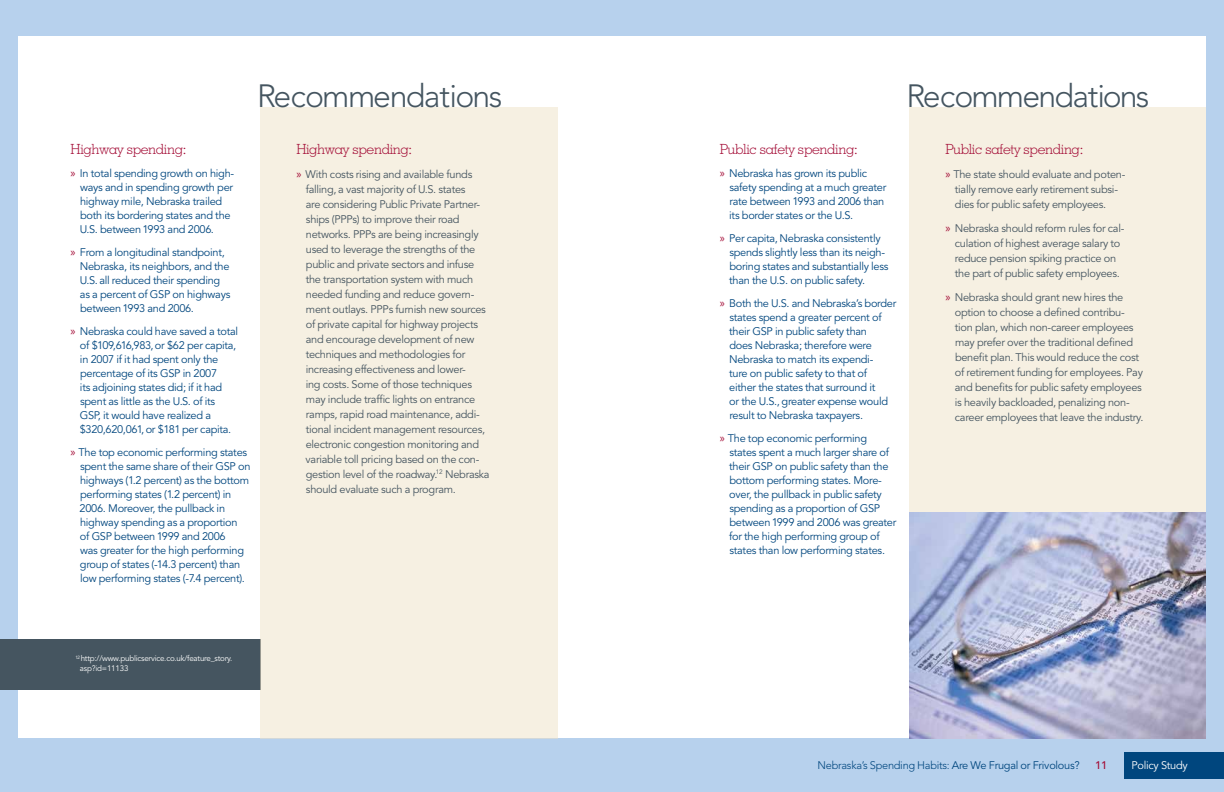
<style>
.page{position:relative;width:1224px;height:792px;background:#b7d1ed}
.page>*{position:absolute;margin:0;border:0;box-sizing:border-box;transform-origin:0 0}
.t1{font:300 32px "Avenir";letter-spacing:-.055em;color:#455560}
.t2{font:300 14px "Geometric Slab 703 BT";letter-spacing:-.025em;color:#a30b35}
.t3{font:11px/14px "Avenir";letter-spacing:-.025em;color:#00467e}
.t4{font:11px/15px "Avenir";letter-spacing:-.025em;color:#455560}
.t5{font:300 11px "Avenir";letter-spacing:-.025em;color:#00467e}
.t6{font:11px "Avenir";letter-spacing:-.025em;color:#fff}
.t7{font:500 11px "Avenir";color:#a30b35}
.t8{font:8px/10px "Avenir";letter-spacing:-.025em;color:#fff}
.s1{font-family:"Myriad Pro";font-size:12px;color:#a30b35}
.s2{font-weight:400}
</style>
<div class="page">
<div style="left:1124px;top:752px;width:100px;height:27px;background:#00467e"></div>
<div style="left:18px;top:36px;width:1188px;height:702px;background:#fff"></div>
<div style="left:0;top:639px;width:261px;height:51px;background:#455560"></div>
<div style="left:260px;top:107px;width:298px;height:631px;background:#f6f0e2"></div>
<div style="left:910px;top:107px;width:296px;height:631px;background:#f6f0e2"></div>
<img style="left:910px;top:512px;width:296px;height:226px">
<h1 class="t1" style="left:257px;top:77px;width:247px">Recommendations</h1>
<p class="t2" style="left:71px;top:140px;width:117px">Highway spending:</p>
<p class="t3" style="left:80px;top:166px;width:156px;text-indent:-9px"><span class="s1">»</span> In total spending growth on high&shy;ways and in spending growth per highway mile, Nebraska trailed both its bordering states and the<br>U.S. between 1993 and 2006.</p>
<p class="t3" style="left:80px;top:245px;width:152px;text-indent:-9px"><span class="s1">»</span> From a longitudinal standpoint,<br>Nebraska, its neighbors, and the<br>U.S. all reduced their spending as a percent of GSP on highways between 1993 and 2006.</p>
<p class="t3" style="left:80px;top:324px;width:160px;text-indent:-9px"><span class="s1">»</span> Nebraska could have saved a total of $109,616,983, or $62 per capita, in 2007 if it had spent only the percentage of its GSP in 2007<br>its adjoining states did; if it had spent as little as the U.S. of its<br>GSP, it would have realized a $320,620,061, or $181 per capita.</p>
<p class="t3" style="left:80px;top:445px;width:172px;text-indent:-9px"><span class="s1">»</span> The top economic performing states spent the same share of their GSP on highways (1.2 percent) as the bottom performing states (1.2 percent) in 2006. Moreover, the pullback in highway spending as a proportion<br>of GSP between 1999 and 2006<br>was greater for the high performing group of states (-14.3 percent) than low performing states (-7.4 percent).</p>
<p class="t2" style="left:296px;top:140px;width:117px">Highway spending:</p>
<p class="t4" style="left:306px;top:167px;width:186px;text-indent:-9px"><span class="s1">»</span> With costs rising and available funds falling, a vast majority of U.S. states<br>are considering Public Private Partner&shy;ships (PPPs) to improve their road networks. PPPs are being increasingly used to leverage the strengths of the public and private sectors and infuse the transportation system with much needed funding and reduce govern&shy;ment outlays. PPPs furnish new sources of private capital for highway projects and encourage development of new techniques and methodologies for increasing effectiveness and lower-<br>ing costs. Some of those techniques may include traffic lights on entrance ramps, rapid road maintenance, addi&shy;tional incident management resources, electronic congestion monitoring and variable toll pricing based on the con&shy;gestion level of the roadway.<sup>12</sup> Nebraska should evaluate such a program.</p>
<p class="t8" style="left:80px;top:654px;width:154px;text-indent:-5px"><sup>12</sup>http://www.publicservice.co.uk/feature_story. asp?id=11133</p>
<h1 class="t1" style="left:906px;top:77px;width:245px">Recommendations</h1>
<p class="t2" style="left:720px;top:140px;width:139px">Public safety spending:</p>
<p class="t3" style="left:729px;top:166px;width:159px;text-indent:-9px"><span class="s1">»</span> Nebraska has grown its public safety spending at a much greater rate between 1993 and 2006 than its border states or the U.S.</p>
<p class="t3" style="left:729px;top:231px;width:161px;text-indent:-9px"><span class="s1">»</span> Per capita, Nebraska consistently spends slightly less than its neigh&shy;boring states and substantially less than the U.S. on public safety.</p>
<p class="t3" style="left:729px;top:296px;width:169px;text-indent:-9px"><span class="s1">»</span> Both the U.S. and Nebraska’s border states spend a greater percent of their GSP in public safety than<br>does Nebraska; therefore were<br>Nebraska to match its expendi-<br>ture on public safety to that of either the states that surround it<br>or the U.S., greater expense would result to Nebraska taxpayers.</p>
<p class="t3" style="left:729px;top:431px;width:169px;text-indent:-9px"><span class="s1">»</span> The top economic performing states spent a much larger share of their GSP on public safety than the bottom performing states. More&shy;over, the pullback in public safety spending as a proportion of GSP between 1999 and 2006 was greater for the high performing group of states than low performing states.</p>
<p class="t2" style="left:945px;top:140px;width:139px">Public safety spending:</p>
<p class="t4" style="left:955px;top:167px;width:172px;text-indent:-9px"><span class="s1">»</span> The state should evaluate and poten&shy;tially remove early retirement subsi&shy;dies for public safety employees.</p>
<p class="t4" style="left:946px;top:221px;width:180px;text-align:center"><span class="s1">»</span> Nebraska should reform rules for cal&shy;culation of highest average salary to reduce pension spiking practice on the part of public safety employees.</p>
<p class="t4" style="left:955px;top:290px;width:190px;text-indent:-9px"><span class="s1">»</span> Nebraska should grant new hires the option to choose a defined contribu&shy;tion plan, which non-career employees may prefer over the traditional defined benefit plan. This would reduce the cost of retirement funding for employees. Pay and benefits for public safety employees is heavily backloaded, penalizing non&shy;career employees that leave the industry.</p>
<p class="t5" style="left:818px;top:759px;width:264px">Nebraska’s Spending Habits: <span class="s2">Are We Frugal or Frivolous?</span></p>
<p class="t7" style="left:1095px;top:759px;width:13px">11</p>
<p class="t6" style="left:1132px;top:759px;width:58px">Policy Study</p>
</div>
